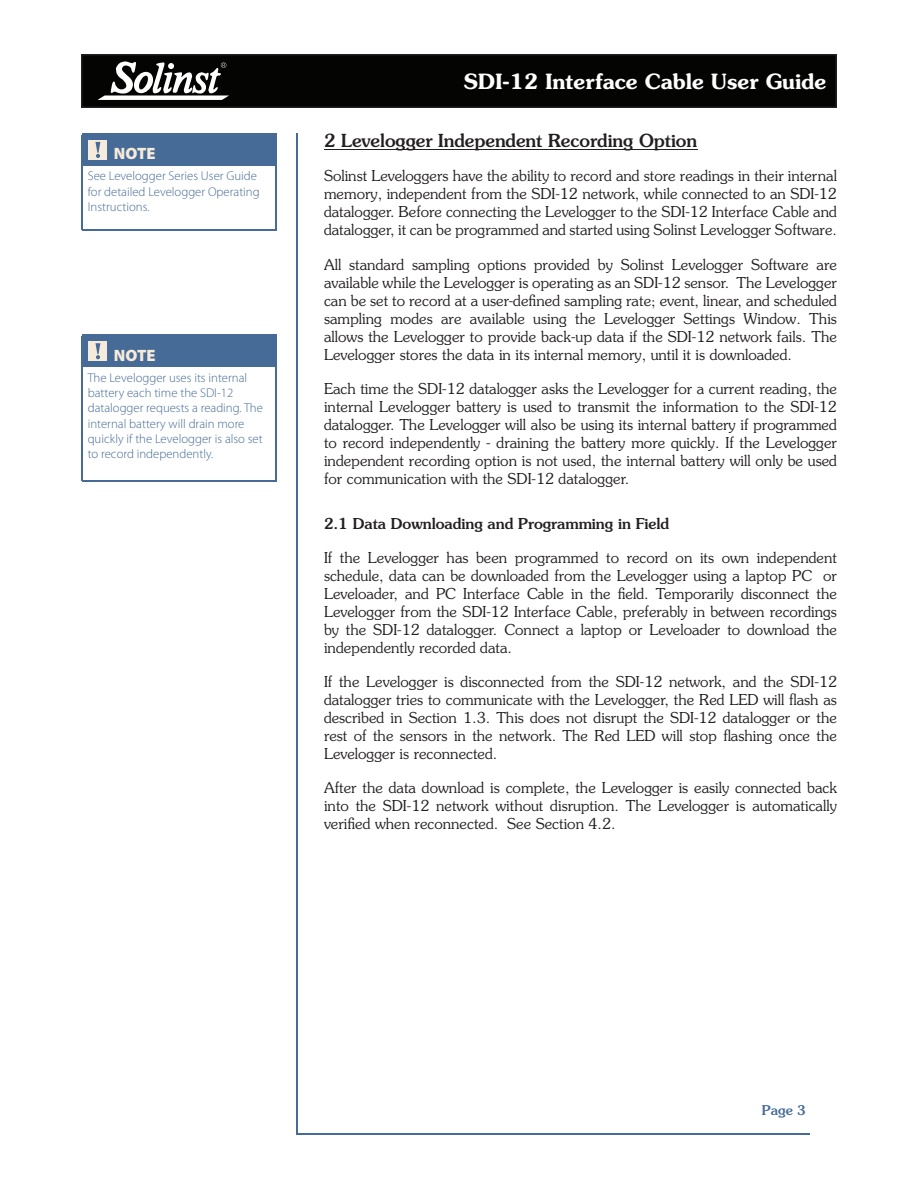
<style>
.page{position:relative;width:918px;height:1188px;background:#fff}
.page>*{position:absolute;margin:0;border:0;box-sizing:border-box;transform-origin:0 0}
.t1{font:600 21px "Souvenir Std";color:#fff}
.t2{font:500 18px "Souvenir Std";color:#231f20}
.t3{font:900 16.5px "Myriad Pro";color:#f6eada}
.t4{font:300 15px/18px "Souvenir Std";color:#231f20;text-align:justify}
.t5{font:500 15px "Souvenir Std";color:#231f20}
.t6{font:500 13.5px "Souvenir Std";color:#456b96}
.t7{font:300 12.75px/15.3px "Myriad Pro";color:#456b96}
</style>
<div class="page">
<svg style="left:81px;top:54px;width:756px;height:54px;background:#121211"></svg>
<hr style="left:297px;top:134px;width:1px;height:1000px;background:#456b96">
<hr style="left:297px;top:1133px;width:513px;height:2px;background:#456b96">
<hr style="left:324px;top:149px;width:373px;height:1px;background:#231f20">
<div style="left:82px;top:134px;width:194px;height:31px;background:#456b96"></div>
<hr style="left:82px;top:134px;width:195px;height:1px;background:#456b96">
<hr style="left:275px;top:135px;width:2px;height:30px;background:#456b96">
<hr style="left:83px;top:165px;width:192px;height:1px;background:#456b96">
<hr style="left:82px;top:165px;width:1px;height:65px;background:#456b96">
<hr style="left:275px;top:165px;width:2px;height:65px;background:#456b96">
<hr style="left:82px;top:230px;width:195px;height:1px;background:#456b96">
<div style="left:88px;top:140px;width:19px;height:19px;background:#f6eada"></div>
<svg style="left:95px;top:142px;width:5px;height:16px"></svg>
<div style="left:82px;top:335px;width:194px;height:32px;background:#456b96"></div>
<hr style="left:82px;top:367px;width:1px;height:114px;background:#456b96">
<hr style="left:275px;top:367px;width:2px;height:114px;background:#456b96">
<hr style="left:82px;top:481px;width:195px;height:1px;background:#456b96">
<hr style="left:82px;top:335px;width:195px;height:1px;background:#456b96">
<hr style="left:275px;top:336px;width:2px;height:31px;background:#456b96">
<div style="left:88px;top:341px;width:19px;height:20px;background:#f6eada"></div>
<svg style="left:95px;top:343px;width:5px;height:16px"></svg>
<p class="t3" style="left:114px;top:145px;width:43px">NOTE</p>
<p class="t7" style="left:88px;top:169px;width:173px">See Levelogger Series User Guide for detailed Levelogger Operating<br>Instructions.</p>
<p class="t3" style="left:114px;top:346px;width:43px">NOTE</p>
<p class="t7" style="left:88px;top:370px;width:177px">The Levelogger uses its internal battery each time the SDI-12 datalogger requests a reading. The internal battery will drain more quickly if the Levelogger is also set to record independently.</p>
<h1 class="t1" style="left:464px;top:68px;width:364px">SDI-12 Interface Cable User Guide</h1>
<p class="t2" style="left:324px;top:130px;width:375px">2 Levelogger Independent Recording Option</p>
<p class="t4" style="left:324px;top:167px;width:515px">Solinst Leveloggers have the ability to record and store readings in their internal memory, independent from the SDI-12 network, while connected to an SDI-12 datalogger. Before connecting the Levelogger to the SDI-12 Interface Cable and datalogger, it can be programmed and started using Solinst Levelogger Software.</p>
<p class="t4" style="left:324px;top:255px;width:515px">All standard sampling options provided by Solinst Levelogger Software are available while the Levelogger is operating as an SDI-12 sensor. The Levelogger can be set to record at a user-defined sampling rate; event, linear, and scheduled sampling modes are available using the Levelogger Settings Window. This allows the Levelogger to provide back-up data if the SDI-12 network fails. The Levelogger stores the data in its internal memory, until it is downloaded.</p>
<p class="t4" style="left:324px;top:379px;width:515px">Each time the SDI-12 datalogger asks the Levelogger for a current reading, the internal Levelogger battery is used to transmit the information to the SDI-12 datalogger. The Levelogger will also be using its internal battery if programmed to record independently - draining the battery more quickly. If the Levelogger independent recording option is not used, the internal battery will only be used for communication with the SDI-12 datalogger.</p>
<p class="t5" style="left:324px;top:514px;width:347px">2.1 Data Downloading and Programming in Field</p>
<p class="t4" style="left:324px;top:549px;width:515px">If the Levelogger has been programmed to record on its own independent schedule, data can be downloaded from the Levelogger using a laptop PC or Leveloader, and PC Interface Cable in the field. Temporarily disconnect the Levelogger from the SDI-12 Interface Cable, preferably in between recordings by the SDI-12 datalogger. Connect a laptop or Leveloader to download the independently recorded data.</p>
<p class="t4" style="left:324px;top:673px;width:515px">If the Levelogger is disconnected from the SDI-12 network, and the SDI-12 datalogger tries to communicate with the Levelogger, the Red LED will flash as described in Section 1.3. This does not disrupt the SDI-12 datalogger or the rest of the sensors in the network. The Red LED will stop flashing once the Levelogger is reconnected.</p>
<p class="t4" style="left:324px;top:779px;width:515px">After the data download is complete, the Levelogger is easily connected back into the SDI-12 network without disruption. The Levelogger is automatically verified when reconnected. See Section 4.2.</p>
<p class="t6" style="left:762px;top:1102px;width:45px">Page 3</p>
</div>
